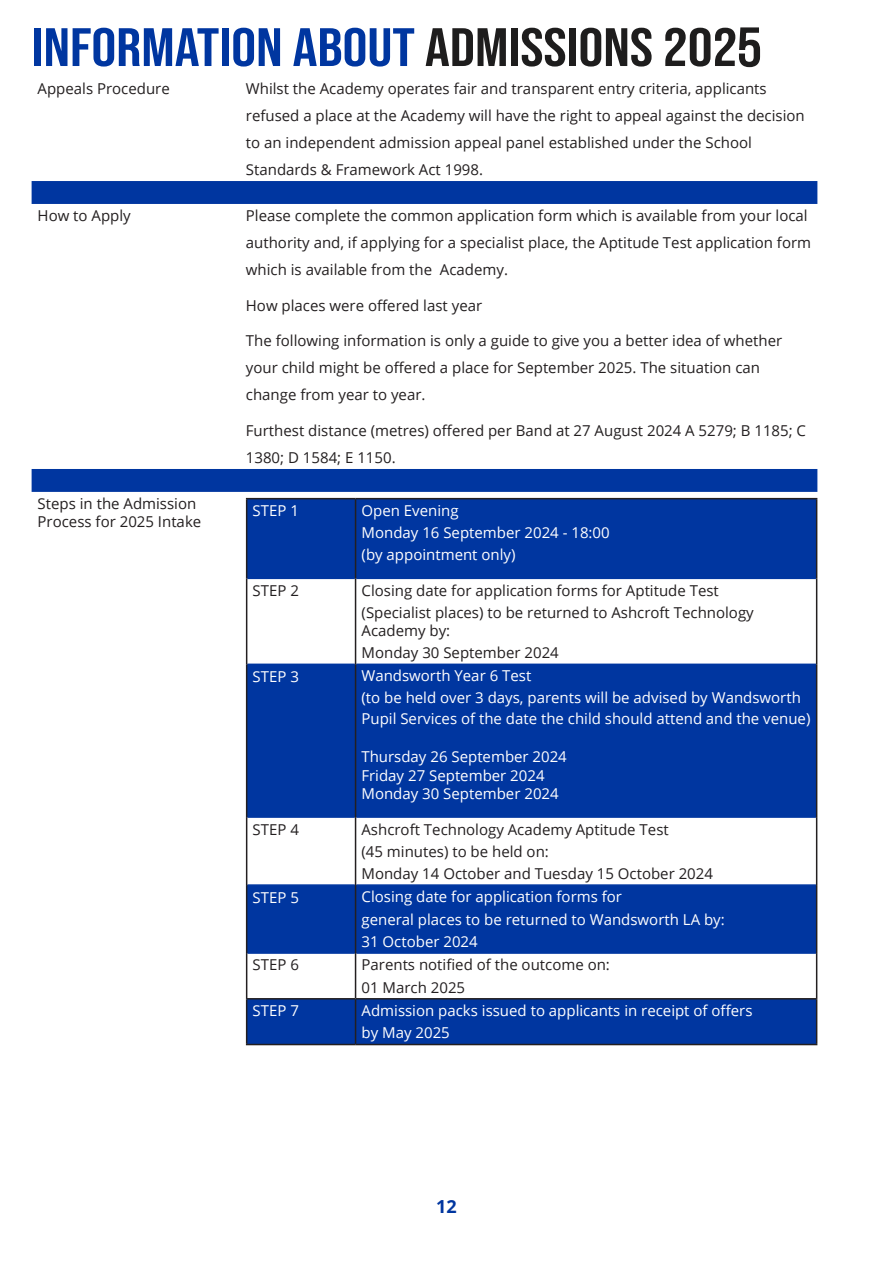
<style>
.page{position:relative;width:893px;height:1263px;background:#fff}
.page>*{position:absolute;margin:0;border:0;box-sizing:border-box;transform-origin:0 0}
.t1{font:54px "Bebas Neue";color:#0036a0;scale:1.15 1}
.t2{font:700 18px "Open Sans";color:#0036a0}
.Paragraph_Style_1{font:15px/27px "Open Sans";color:#231f20}
.Paragraph_Style_1-2{font:15px/22.2px "Open Sans";color:#fff}
.s1{color:#1e1d1d}
</style>
<div class="page">
<svg style="left:32px;top:181px;width:785px;height:311px"></svg>
<svg style="left:247px;top:499px;width:569px;height:545px;fill:#0036a0"></svg>
<hr style="left:246px;top:998px;width:110px;height:1px;background:#231f20">
<hr style="left:356px;top:998px;width:461px;height:1px;background:#231f20">
<hr style="left:247px;top:578px;width:108px;height:1px;background:#0036a0">
<hr style="left:356px;top:578px;width:460px;height:1px;background:#0036a0">
<hr style="left:247px;top:663px;width:108px;height:2px;background:#0036a0">
<hr style="left:356px;top:663px;width:460px;height:2px;background:#0036a0">
<hr style="left:247px;top:816px;width:108px;height:2px;background:#0036a0">
<hr style="left:356px;top:816px;width:460px;height:2px;background:#0036a0">
<hr style="left:247px;top:884px;width:108px;height:2px;background:#0036a0">
<hr style="left:356px;top:884px;width:460px;height:2px;background:#0036a0">
<hr style="left:247px;top:952px;width:108px;height:2px;background:#0036a0">
<hr style="left:356px;top:952px;width:460px;height:2px;background:#0036a0">
<hr style="left:246px;top:498px;width:110px;height:1px;background:#231f20">
<hr style="left:246px;top:499px;width:1px;height:79px;background:#231f20">
<hr style="left:356px;top:498px;width:461px;height:1px;background:#231f20">
<hr style="left:355px;top:499px;width:1px;height:79px;background:#231f20">
<hr style="left:816px;top:499px;width:1px;height:79px;background:#231f20">
<hr style="left:246px;top:578px;width:1px;height:86px;background:#231f20">
<hr style="left:355px;top:578px;width:1px;height:86px;background:#231f20">
<hr style="left:816px;top:578px;width:1px;height:86px;background:#231f20">
<hr style="left:246px;top:664px;width:1px;height:153px;background:#231f20">
<hr style="left:355px;top:664px;width:1px;height:153px;background:#231f20">
<hr style="left:816px;top:664px;width:1px;height:153px;background:#231f20">
<hr style="left:246px;top:817px;width:1px;height:68px;background:#231f20">
<hr style="left:355px;top:817px;width:1px;height:68px;background:#231f20">
<hr style="left:816px;top:817px;width:1px;height:68px;background:#231f20">
<hr style="left:246px;top:885px;width:1px;height:68px;background:#231f20">
<hr style="left:355px;top:885px;width:1px;height:68px;background:#231f20">
<hr style="left:816px;top:885px;width:1px;height:68px;background:#231f20">
<hr style="left:246px;top:953px;width:1px;height:45px;background:#231f20">
<hr style="left:355px;top:953px;width:1px;height:45px;background:#231f20">
<hr style="left:246px;top:999px;width:1px;height:45px;background:#231f20">
<hr style="left:355px;top:999px;width:1px;height:45px;background:#231f20">
<hr style="left:816px;top:999px;width:1px;height:45px;background:#231f20">
<hr style="left:816px;top:953px;width:1px;height:45px;background:#231f20">
<hr style="left:246px;top:1044px;width:110px;height:1px;background:#231f20">
<hr style="left:356px;top:1044px;width:461px;height:1px;background:#231f20">
<p class="t1" style="left:32px;top:17px;width:636px">INFORMATION ABOUT <span class="s1">ADMISSIONS 202</span><span class="s1">5</span></p>
<p class="Paragraph_Style_1" style="left:38px;top:75px;width:134px">Appeals Procedure</p>
<p class="Paragraph_Style_1" style="left:246px;top:75px;width:560px">Whilst the Academy operates fair and transparent entry criteria, applicants refused a place at the Academy will have the right to appeal against the decision to an independent admission appeal panel established under the School Standards &amp; Framework Act 1998.</p>
<p class="Paragraph_Style_1" style="left:38px;top:202px;width:95px">How to Apply</p>
<p class="Paragraph_Style_1" style="left:246px;top:202px;width:567px">Please complete the common application form which is available from your local authority and, if applying for a specialist place, the Aptitude Test application form which is available from the Academy.</p>
<p class="Paragraph_Style_1" style="left:246px;top:292px;width:238px">How places were offered last year</p>
<p class="Paragraph_Style_1" style="left:246px;top:327px;width:538px">The following information is only a guide to give you a better idea of whether your child might be offered a place for September 2025. The situation can change from year to year.</p>
<p class="Paragraph_Style_1" style="left:246px;top:416px;width:562px">Furthest distance (metres) offered per Band at 27 August 2024 A 5279; B 1185; C<br>1380; D 1584; E 1150.</p>
<p class="Paragraph_Style_1" style="left:38px;top:494px;width:165px;line-height:18px">Steps in the Admission<br>Process for 2025 Intake</p>
<p class="Paragraph_Style_1-2" style="left:253px;top:499px;width:48px">STEP 1</p>
<p class="Paragraph_Style_1-2" style="left:362px;top:499px;width:250px">Open Evening<br>Monday 16 September 2024 - 18:00 (by appointment only)</p>
<p class="Paragraph_Style_1" style="left:253px;top:576px;width:48px">STEP 2</p>
<p class="Paragraph_Style_1" style="left:362px;top:579px;width:394px;line-height:22.2px">Closing date for application forms for Aptitude Test (Specialist places) to be returned to Ashcroft Technology</p>
<p class="Paragraph_Style_1" style="left:362px;top:619px;width:199px;line-height:22.2px">Academy by:<br>Monday 30 September 2024</p>
<p class="Paragraph_Style_1-2" style="left:253px;top:665px;width:48px">STEP 3</p>
<p class="Paragraph_Style_1-2" style="left:361px;top:665px;width:450px;line-height:21.5px">Wandsworth Year 6 Test<br>(to be held over 3 days, parents will be advised by Wandsworth<br>Pupil Services of the date the child should attend and the venue)</p>
<p class="Paragraph_Style_1-2" style="left:361px;top:746px;width:207px;line-height:18.9px">Thursday 26 September 2024<br>Friday 27 September 2024<br>Monday 30 September 2024</p>
<p class="Paragraph_Style_1" style="left:253px;top:815px;width:48px">STEP 4</p>
<p class="Paragraph_Style_1" style="left:361px;top:818px;width:353px;line-height:22.2px">Ashcroft Technology Academy Aptitude Test<br>(45 minutes) to be held on:<br>Monday 14 October and Tuesday 15 October 2024</p>
<p class="Paragraph_Style_1-2" style="left:253px;top:885px;width:48px">STEP 5</p>
<p class="Paragraph_Style_1-2" style="left:362px;top:885px;width:365px">Closing date for application forms for<br>general places to be returned to Wandsworth LA by:<br>31 October 2024</p>
<p class="Paragraph_Style_1" style="left:253px;top:951px;width:48px">STEP 6</p>
<p class="Paragraph_Style_1" style="left:362px;top:953px;width:250px;line-height:22.2px">Parents notified of the outcome on:<br>01 March 2025</p>
<p class="Paragraph_Style_1-2" style="left:253px;top:999px;width:48px">STEP 7</p>
<p class="Paragraph_Style_1-2" style="left:362px;top:999px;width:392px">Admission packs issued to applicants in receipt of offers by May 2025</p>
<p class="t2" style="left:436px;top:1194px;width:22px">12</p>
</div>
